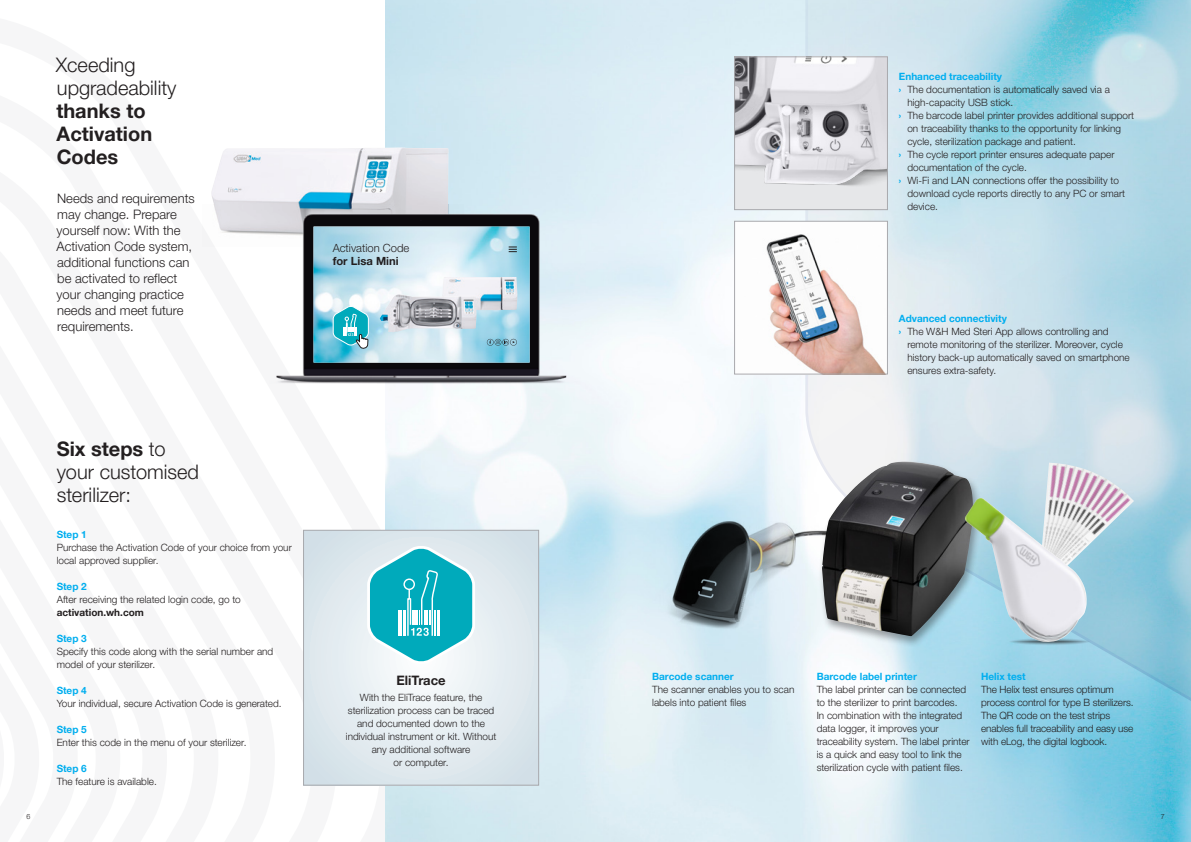
<style>
.page{position:relative;width:1191px;height:842px;background:#fff}
.page>*{position:absolute;margin:0;border:0;box-sizing:border-box;transform-origin:0 0}
.t1{font:20px/23px "Helvetica Neue World 45 Lt";color:#231f20}
.t2{font:700 20px/23px "Helvetica Neue World 75";color:#231f20}
.t3{font:13px/16px "Helvetica Neue World 45 Lt";color:#231f20}
.t4{font:700 13px "Helvetica Neue World 75";color:#231f20}
.t5{font:11.2px "Helvetica Neue World 45 Lt";color:#231f20}
.t6{font:700 11.2px "Helvetica Neue World 75";color:#231f20}
.t7{font:10px/13px "Helvetica Neue World 45 Lt";color:#231f20}
.t8{font:700 10px "Helvetica Neue World 75";color:#00aeef}
.t9{font:700 10px "Helvetica Neue World 75";color:#231f20}
.t10{font:7px "Helvetica Neue World 45 Lt";color:#231f20}
.s1{font-family:"Helvetica Neue World 45 Lt";font-weight:400}
.s2{font-family:"Helvetica Neue World 75";font-weight:700;color:#00aeef}
</style>
<div class="page">
<img style="left:386px;top:0;width:805px;height:842px">
<svg style="left:804px;top:0;width:387px;height:799px;background:#b7dbe8"></svg>
<svg style="left:305px;top:532px;width:232px;height:251px;background:#e0eaef"></svg>
<div style="left:303px;top:530px;width:236px;height:255px;border:1px solid #a8a9ad"></div>
<svg style="left:366px;top:544px;width:110px;height:122px"></svg>
<div style="left:403px;top:578px;width:12px;height:12px;border:1px solid #fff;border-radius:50%"></div>
<img style="left:202px;top:205px;width:261px;height:41px">
<img style="left:211px;top:147px;width:238px;height:88px">
<img style="left:269px;top:210px;width:308px;height:182px">
<img style="left:313px;top:227px;width:216px;height:136px">
<svg style="left:508px;top:247px;width:9px;height:5px"></svg>
<svg style="left:487px;top:339px;width:30px;height:7px"></svg>
<svg style="left:332px;top:305px;width:37px;height:45px"></svg>
<img style="left:442px;top:277px;width:75px;height:33px">
<img style="left:380px;top:294px;width:96px;height:38px">
<img style="left:736px;top:59px;width:149px;height:149px">
<div style="left:734px;top:57px;width:153px;height:153px;border:1px solid #a8a9ad"></div>
<img style="left:736px;top:223px;width:149px;height:149px">
<div style="left:734px;top:221px;width:153px;height:153px;border:1px solid #a8a9ad"></div>
<img style="left:658px;top:522px;width:201px;height:130px">
<div style="left:818px;top:459px;width:164px;height:188px;background:#231f20;opacity:.4"></div>
<img style="left:822px;top:462px;width:151px;height:174px">
<img style="left:1039px;top:463px;width:95px;height:122px">
<svg style="left:1008px;top:637px;width:82px;height:9px"></svg>
<img style="left:965px;top:498px;width:121px;height:144px">
<h1 class="t1" style="left:56px;top:54px;width:122px">Xceeding upgradeability</h1>
<h1 class="t2" style="left:56px;top:100px;width:97px">thanks to<br>Activation<br>Codes</h1>
<h2 class="t3" style="left:56px;top:190px;width:140px">Needs and requirements may change. Prepare yourself now: With the<br>Activation Code system, additional functions can be activated to reflect your changing practice needs and meet future requirements.</h2>
<p class="t5" style="left:333px;top:241px;width:78px">Activation Code</p>
<p class="t6" style="left:333px;top:254px;width:67px">for Lisa Mini</p>
<h1 class="t2" style="left:57px;top:438px;width:110px">Six steps <span class="s1">to</span></h1>
<h1 class="t1" style="left:57px;top:461px;width:144px">your customised sterilizer:</h1>
<p class="t8" style="left:57px;top:529px;width:32px">Step 1</p>
<p class="t7" style="left:57px;top:541px;width:237px">Purchase the Activation Code of your choice from your local approved supplier.</p>
<p class="t8" style="left:57px;top:581px;width:32px">Step 2</p>
<p class="t7" style="left:57px;top:593px;width:186px">After receiving the related login code, go to</p>
<p class="t9" style="left:57px;top:607px;width:89px">activation.wh.com</p>
<p class="t8" style="left:57px;top:633px;width:32px">Step 3</p>
<p class="t7" style="left:57px;top:645px;width:218px">Specify this code along with the serial number and model of your sterilizer.</p>
<p class="t8" style="left:57px;top:685px;width:32px">Step 4</p>
<p class="t7" style="left:57px;top:697px;width:226px">Your individual, secure Activation Code is generated.</p>
<p class="t8" style="left:57px;top:724px;width:32px">Step 5</p>
<p class="t7" style="left:57px;top:736px;width:191px">Enter this code in the menu of your sterilizer.</p>
<p class="t8" style="left:57px;top:763px;width:32px">Step 6</p>
<p class="t7" style="left:57px;top:775px;width:102px">The feature is available.</p>
<h2 class="t4" style="left:396px;top:673px;width:51px">EliTrace</h2>
<p class="t7" style="left:346px;top:691px;width:152px;text-align:center">With the EliTrace feature, the sterilization process can be traced and documented down to the individual instrument or kit. Without any additional software<br>or computer.</p>
<p class="t8" style="left:899px;top:70px;width:105px">Enhanced traceability</p>
<p class="t7" style="left:899px;top:83px;width:212px"><span class="s2">›</span> The documentation is automatically saved via a</p>
<p class="t7" style="left:907px;top:96px;width:107px">high-capacity USB stick.</p>
<p class="t7" style="left:899px;top:109px;width:237px"><span class="s2">›</span> The barcode label printer provides additional support</p>
<p class="t7" style="left:907px;top:122px;width:215px">on traceability thanks to the opportunity for linking</p>
<p class="t7" style="left:907px;top:135px;width:170px">cycle, sterilization package and patient.</p>
<p class="t7" style="left:899px;top:148px;width:217px"><span class="s2">›</span> The cycle report printer ensures adequate paper</p>
<p class="t7" style="left:907px;top:161px;width:121px">documentation of the cycle.</p>
<p class="t7" style="left:899px;top:174px;width:221px"><span class="s2">›</span> Wi-Fi and LAN connections offer the possibility to</p>
<p class="t7" style="left:907px;top:187px;width:219px">download cycle reports directly to any PC or smart</p>
<p class="t7" style="left:907px;top:200px;width:32px">device.</p>
<p class="t8" style="left:899px;top:313px;width:109px">Advanced connectivity</p>
<p class="t7" style="left:907px;top:325px;width:224px;text-indent:-8px"><span class="s2">›</span> The W&amp;H Med Steri App allows controlling and remote monitoring of the sterilizer. Moreover, cycle history back-up automatically saved on smartphone ensures extra-safety.</p>
<p class="t8" style="left:652px;top:670px;width:83px">Barcode scanner</p>
<p class="t7" style="left:652px;top:683px;width:144px">The scanner enables you to scan labels into patient files</p>
<p class="t8" style="left:816px;top:670px;width:102px">Barcode label printer</p>
<p class="t7" style="left:816px;top:683px;width:155px">The label printer can be connected to the sterilizer to print barcodes.<br>In combination with the integrated data logger, it improves your traceability system. The label printer is a quick and easy tool to link the sterilization cycle with patient files.</p>
<p class="t8" style="left:981px;top:670px;width:46px">Helix test</p>
<p class="t7" style="left:981px;top:683px;width:154px">The Helix test ensures optimum process control for type B sterilizers.<br>The QR code on the test strips enables full traceability and easy use with eLog, the digital logbook.</p>
<p class="t10" style="left:26px;top:812px;width:5px">6</p>
<p class="t10" style="left:1160px;top:812px;width:5px">7</p>
</div>
